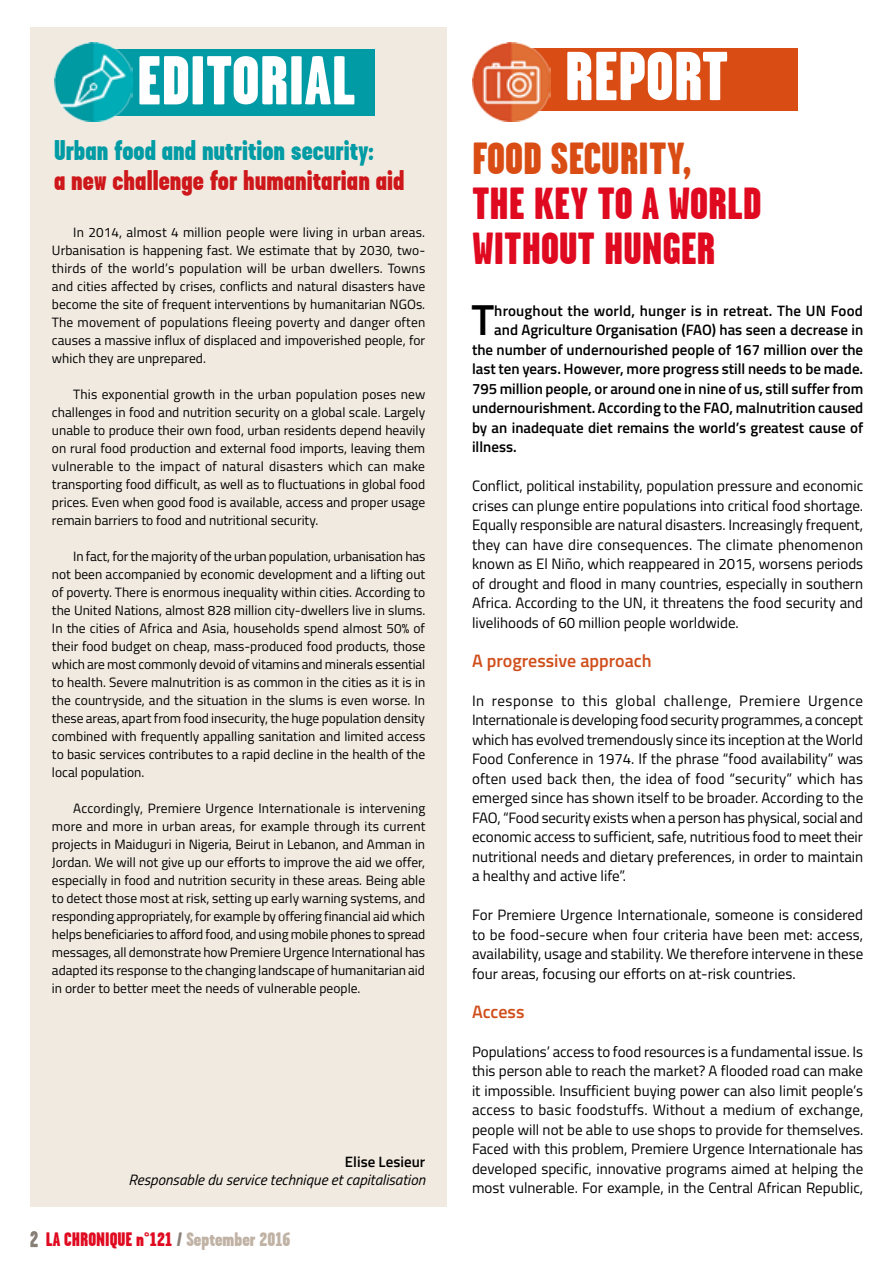
<style>
.page{position:relative;width:893px;height:1263px;background:#fff}
.page>*{position:absolute;margin:0;border:0;box-sizing:border-box;transform-origin:0 0}
.t1{font:900 69px "Garage Gothic";color:#fff}
.t2{font:900 45px/45px "Garage Gothic";color:#df0a20}
.t3{font:900 45px "Garage Gothic";color:#d94d14}
.t4{font:600 43.5px "Titillium Web";color:#000}
.t5{font:900 28.5px "Garage Gothic";color:#cd171a}
.t6{font:900 28.5px "Garage Gothic";color:#009ba4}
.t7{font:900 19.5px "Garage Gothic";color:#df0a20}
.t8{font:600 18px "Titillium Web";color:#d04e1c}
.t9{font:15px/19.5px "Titillium Web";color:#000;text-align:justify}
.t10{font:600 15px "Titillium Web";color:#000}
.t11{font:italic 15px "Titillium Web";color:#000}
.t12{font:13.5px/18px "Titillium Web";color:#000;text-align:justify}
.s1{color:#898077}
.s2{color:#c0b2a4}
</style>
<div class="page">
<svg style="left:30px;top:1231px;width:8px;height:16px"></svg>
<div style="left:30px;top:28px;width:416px;height:1179px;background:#f1eae0"></div>
<div style="left:93px;top:49px;width:282px;height:67px;background:#009ba4"></div>
<img style="left:54px;top:43px;width:79px;height:78px">
<div style="left:513px;top:48px;width:284px;height:62px;background:#d94d14"></div>
<img style="left:472px;top:43px;width:78px;height:78px">
<h1 class="t1" style="left:137px;top:42px;width:221px">EDITORIAL</h1>
<h1 class="t1" style="left:565px;top:38px;width:165px">REPORT</h1>
<h3 class="t6" style="left:54px;top:135px;width:322px">Urban food and nutrition security:</h3>
<h3 class="t5" style="left:54px;top:165px;width:352px">a new challenge for humanitarian aid</h3>
<p class="t12" style="left:52px;top:223px;width:375px;text-indent:21px">In 2014, almost 4 million people were living in urban areas.<br>Urbanisation is happening fast. We estimate that by 2030, two&shy;thirds of the world’s population will be urban dwellers. Towns and cities affected by crises, conflicts and natural disasters have become the site of frequent interventions by humanitarian NGOs.<br>The movement of populations fleeing poverty and danger often causes a massive influx of displaced and impoverished people, for which they are unprepared.</p>
<p class="t12" style="left:52px;top:385px;width:375px;text-indent:21px">This exponential growth in the urban population poses new challenges in food and nutrition security on a global scale. Largely unable to produce their own food, urban residents depend heavily on rural food production and external food imports, leaving them vulnerable to the impact of natural disasters which can make transporting food difficult, as well as to fluctuations in global food prices. Even when good food is available, access and proper usage remain barriers to food and nutritional security.</p>
<p class="t12" style="left:52px;top:547px;width:375px;text-indent:21px">In fact, for the majority of the urban population, urbanisation has not been accompanied by economic development and a lifting out of poverty. There is enormous inequality within cities. According to the United Nations, almost 828 million city-dwellers live in slums.<br>In the cities of Africa and Asia, households spend almost 50% of their food budget on cheap, mass-produced food products, those which are most commonly devoid of vitamins and minerals essential to health. Severe malnutrition is as common in the cities as it is in the countryside, and the situation in the slums is even worse. In these areas, apart from food insecurity, the huge population density combined with frequently appalling sanitation and limited access to basic services contributes to a rapid decline in the health of the local population.</p>
<p class="t12" style="left:52px;top:799px;width:375px;text-indent:21px">Accordingly, Premiere Urgence Internationale is intervening more and more in urban areas, for example through its current projects in Maiduguri in Nigeria, Beirut in Lebanon, and Amman in Jordan. We will not give up our efforts to improve the aid we offer, especially in food and nutrition security in these areas. Being able to detect those most at risk, setting up early warning systems, and responding appropriately, for example by offering financial aid which helps beneficiaries to afford food, and using mobile phones to spread messages, all demonstrate how Premiere Urgence International has adapted its response to the changing landscape of humanitarian aid in order to better meet the needs of vulnerable people.</p>
<p class="t10" style="left:345px;top:1150px;width:82px">Elise Lesieur</p>
<p class="t11" style="left:128px;top:1168px;width:298px">Responsable du service technique et capitalisation</p>
<h3 class="t7" style="left:46px;top:1228px;width:246px">LA CHRONIQUE n°121 <span class="s1">/</span> <span class="s2">September 2016</span></h3>
<h2 class="t3" style="left:472px;top:133px;width:221px">FOOD SECURITY,</h2>
<h2 class="t2" style="left:472px;top:181px;width:291px">THE KEY TO A WORLD<br>WITHOUT HUNGER</h2>
<h3 class="t4" style="left:471px;top:287px;width:24px">T</h3>
<p class="t10" style="left:494px;top:299px;width:370px">hroughout the world, hunger is in retreat. The UN Food</p>
<p class="t10" style="left:494px;top:318px;width:370px">and Agriculture Organisation (FAO) has seen a decrease in</p>
<p class="t10" style="left:472px;top:338px;width:393px">the number of undernourished people of 167 million over the</p>
<p class="t10" style="left:472px;top:357px;width:393px">last ten years. However, more progress still needs to be made.</p>
<p class="t10" style="left:472px;top:377px;width:393px">795 million people, or around one in nine of us, still suffer from</p>
<p class="t10" style="left:472px;top:396px;width:393px">undernourishment. According to the FAO, malnutrition caused</p>
<p class="t10" style="left:472px;top:416px;width:393px">by an inadequate diet remains the world’s greatest cause of</p>
<p class="t10" style="left:472px;top:435px;width:46px">illness.</p>
<p class="t9" style="left:472px;top:475px;width:393px">Conflict, political instability, population pressure and economic crises can plunge entire populations into critical food shortage.<br>Equally responsible are natural disasters. Increasingly frequent, they can have dire consequences. The climate phenomenon known as El Niño, which reappeared in 2015, worsens periods of drought and flood in many countries, especially in southern Africa. According to the UN, it threatens the food security and livelihoods of 60 million people worldwide.</p>
<h3 class="t8" style="left:472px;top:647px;width:181px">A progressive approach</h3>
<p class="t9" style="left:472px;top:690px;width:393px">In response to this global challenge, Premiere Urgence Internationale is developing food security programmes, a concept which has evolved tremendously since its inception at the World Food Conference in 1974. If the phrase “food availability” was often used back then, the idea of food “security” which has emerged since has shown itself to be broader. According to the FAO, “Food security exists when a person has physical, social and economic access to sufficient, safe, nutritious food to meet their nutritional needs and dietary preferences, in order to maintain a healthy and active life”.</p>
<p class="t9" style="left:472px;top:904px;width:393px">For Premiere Urgence Internationale, someone is considered to be food-secure when four criteria have been met: access, availability, usage and stability. We therefore intervene in these four areas, focusing our efforts on at-risk countries.</p>
<h3 class="t8" style="left:472px;top:998px;width:54px">Access</h3>
<p class="t9" style="left:472px;top:1041px;width:393px">Populations’ access to food resources is a fundamental issue. Is this person able to reach the market? A flooded road can make it impossible. Insufficient buying power can also limit people’s access to basic foodstuffs. Without a medium of exchange, people will not be able to use shops to provide for themselves.<br>Faced with this problem, Premiere Urgence Internationale has developed specific, innovative programs aimed at helping the most vulnerable. For example, in the Central African Republic,</p>
</div>
